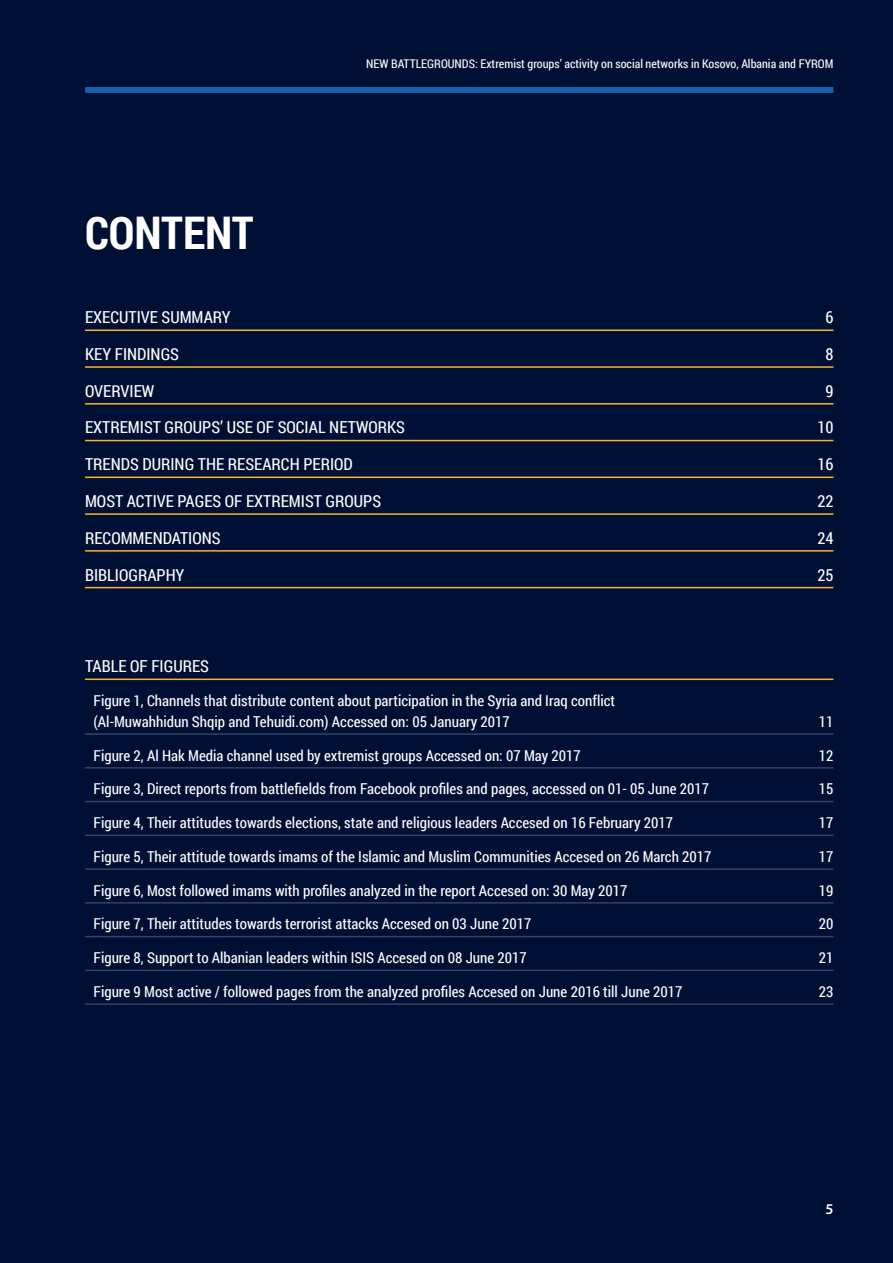
<style>
.page{position:relative;width:893px;height:1263px;background:#001034}
.page>*{position:absolute;margin:0;border:0;box-sizing:border-box;transform-origin:0 0}
.t1{font:700 45px "Roboto Condensed";color:#fff}
.t2{font:16.5px "Roboto Condensed";color:#fff}
.t3{font:15px/21px "Roboto Condensed";color:#fff}
.t4{font:600 15px "Myriad Pro";color:#fff}
.t5{font:12px "Roboto Condensed";color:#fff}
</style>
<div class="page">
<hr style="left:85px;top:329px;width:748px;height:2px;background:#fbb12e">
<hr style="left:85px;top:366px;width:748px;height:2px;background:#fbb12e">
<hr style="left:85px;top:403px;width:748px;height:2px;background:#fbb12e">
<hr style="left:85px;top:440px;width:748px;height:1px;background:#fbb12e">
<hr style="left:85px;top:477px;width:748px;height:1px;background:#fbb12e">
<hr style="left:85px;top:513px;width:748px;height:2px;background:#fbb12e">
<hr style="left:85px;top:550px;width:748px;height:2px;background:#fbb12e">
<hr style="left:85px;top:587px;width:748px;height:1px;background:#fbb12e">
<hr style="left:85px;top:678px;width:748px;height:2px;background:#fbb12e">
<hr style="left:85px;top:733px;width:748px;height:2px;background:#35415e">
<hr style="left:85px;top:767px;width:748px;height:1px;background:#35415e">
<hr style="left:85px;top:801px;width:748px;height:1px;background:#35415e">
<hr style="left:85px;top:834px;width:748px;height:2px;background:#35415e">
<hr style="left:85px;top:868px;width:748px;height:2px;background:#35415e">
<hr style="left:85px;top:902px;width:748px;height:2px;background:#35415e">
<hr style="left:85px;top:936px;width:748px;height:1px;background:#35415e">
<hr style="left:85px;top:970px;width:748px;height:1px;background:#35415e">
<hr style="left:85px;top:1003px;width:748px;height:2px;background:#35415e">
<div style="left:85px;top:87px;width:748px;height:6px;background:#1161af"></div>
<h1 class="t1" style="left:85px;top:201px;width:170px">CONTENT</h1>
<p class="t5" style="left:366px;top:55px;width:469px">NEW BATTLEGROUNDS: Extremist groups’ activity on social networks in Kosovo, Albania and FYROM</p>
<p class="t2" style="left:85px;top:306px;width:147px">EXECUTIVE SUMMARY</p>
<p class="t2" style="left:825px;top:306px;width:10px">6</p>
<p class="t2" style="left:85px;top:343px;width:96px">KEY FINDINGS</p>
<p class="t2" style="left:825px;top:343px;width:10px">8</p>
<p class="t2" style="left:85px;top:379px;width:71px">OVERVIEW</p>
<p class="t2" style="left:825px;top:379px;width:10px">9</p>
<p class="t2" style="left:85px;top:416px;width:322px">EXTREMIST GROUPS’ USE OF SOCIAL NETWORKS</p>
<p class="t2" style="left:817px;top:416px;width:18px">10</p>
<p class="t2" style="left:85px;top:453px;width:269px">TRENDS DURING THE RESEARCH PERIOD</p>
<p class="t2" style="left:817px;top:453px;width:18px">16</p>
<p class="t2" style="left:85px;top:490px;width:298px">MOST ACTIVE PAGES OF EXTREMIST GROUPS</p>
<p class="t2" style="left:817px;top:490px;width:18px">22</p>
<p class="t2" style="left:85px;top:526px;width:137px">RECOMMENDATIONS</p>
<p class="t2" style="left:817px;top:526px;width:18px">24</p>
<p class="t2" style="left:85px;top:563px;width:101px">BIBLIOGRAPHY</p>
<p class="t2" style="left:817px;top:563px;width:18px">25</p>
<p class="t2" style="left:85px;top:655px;width:126px">TABLE OF FIGURES</p>
<p class="t3" style="left:94px;top:690px;width:523px">Figure 1, Channels that distribute content about participation in the Syria and Iraq conflict (Al-Muwahhidun Shqip and Tehuidi.com) Accessed on: 05 January 2017</p>
<p class="t3" style="left:819px;top:711px;width:16px">11</p>
<p class="t3" style="left:94px;top:744px;width:489px">Figure 2, Al Hak Media channel used by extremist groups Accessed on: 07 May 2017</p>
<p class="t3" style="left:819px;top:744px;width:16px">12</p>
<p class="t3" style="left:94px;top:778px;width:617px">Figure 3, Direct reports from battlefields from Facebook profiles and pages, accessed on 01- 05 June 2017</p>
<p class="t3" style="left:819px;top:778px;width:16px">15</p>
<p class="t3" style="left:94px;top:812px;width:581px">Figure 4, Their attitudes towards elections, state and religious leaders Accesed on 16 February 2017</p>
<p class="t3" style="left:819px;top:812px;width:16px">17</p>
<p class="t3" style="left:94px;top:846px;width:619px">Figure 5, Their attitude towards imams of the Islamic and Muslim Communities Accesed on 26 March 2017</p>
<p class="t3" style="left:819px;top:846px;width:16px">17</p>
<p class="t3" style="left:94px;top:879px;width:536px">Figure 6, Most followed imams with profiles analyzed in the report Accesed on: 30 May 2017</p>
<p class="t3" style="left:819px;top:879px;width:16px">19</p>
<p class="t3" style="left:94px;top:913px;width:439px">Figure 7, Their attitudes towards terrorist attacks Accesed on 03 June 2017</p>
<p class="t3" style="left:819px;top:913px;width:16px">20</p>
<p class="t3" style="left:94px;top:947px;width:435px">Figure 8, Support to Albanian leaders within ISIS Accesed on 08 June 2017</p>
<p class="t3" style="left:819px;top:947px;width:16px">21</p>
<p class="t3" style="left:94px;top:981px;width:590px">Figure 9 Most active / followed pages from the analyzed profiles Accesed on June 2016 till June 2017</p>
<p class="t3" style="left:819px;top:981px;width:16px">23</p>
<p class="t4" style="left:825px;top:1200px;width:10px">5</p>
</div>
